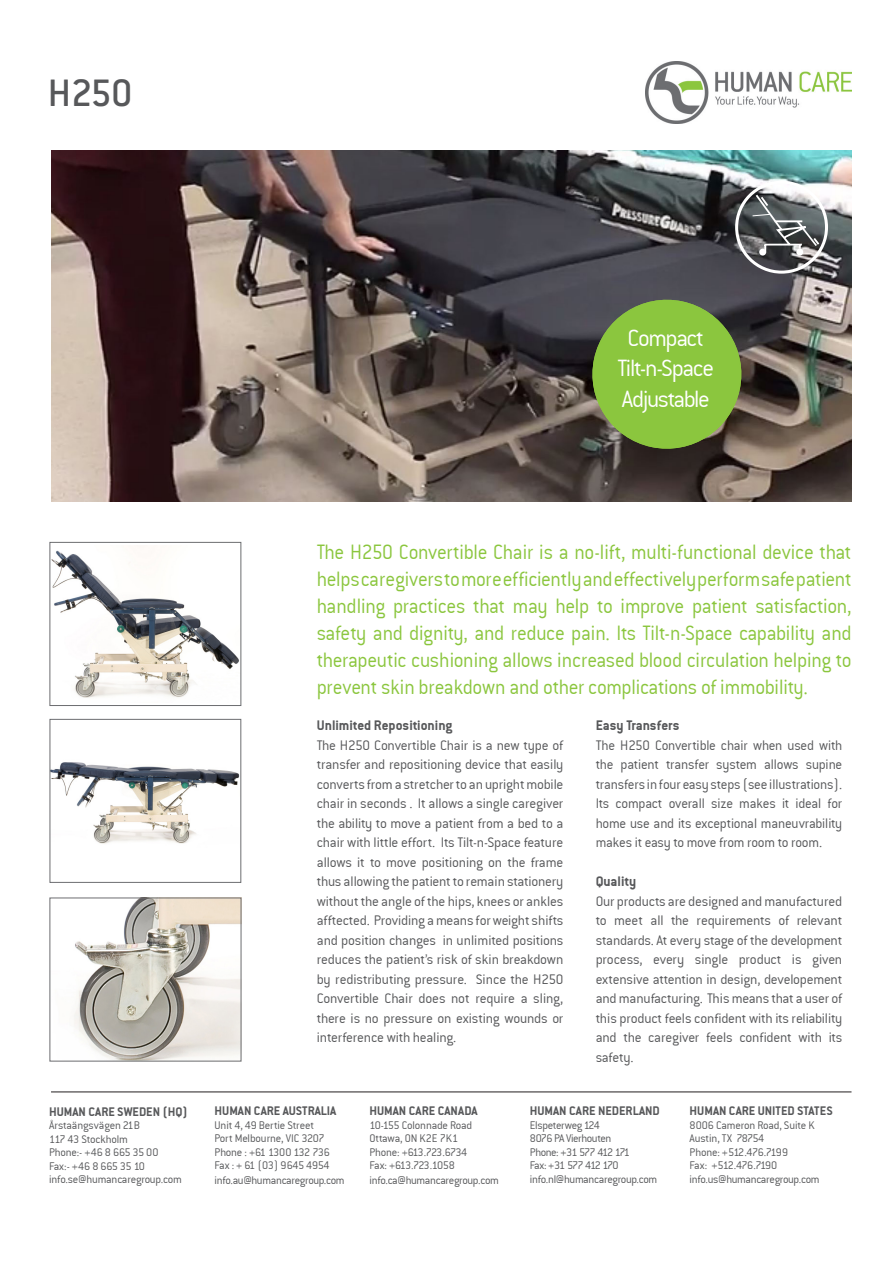
<style>
.page{position:relative;width:893px;height:1263px;background:#fff}
.page>*{position:absolute;margin:0;border:0;box-sizing:border-box;transform-origin:0 0}
.t1{font:42px "Conduit ITC Medium";color:#57585a}
.t2{font:25.5px/30.6px "Conduit ITCTT Light";letter-spacing:-.055em;color:#fff;text-align:center}
.t3{font:22.5px/27px "Conduit ITCTT Light";letter-spacing:-.015em;color:#8bc63e;text-align:justify;scale:.95 1}
.t4{font:15px/19.5px "Conduit ITCTT Light";letter-spacing:-.015em;color:#57585a;text-align:justify}
.t5{font:15px "Conduit ITCTT Bold";color:#57585a}
.t6{font:13.5px "Conduit ITCTT Bold";color:#57585a}
.t7{font:13.5px "Conduit OSITCTT Bold";color:#57585a}
.t8{font:12px/13.5px "Conduit ITCTT Light";letter-spacing:-.02em;color:#57585a}
</style>
<div class="page">
<img style="left:51px;top:151px;width:800px;height:351px">
<img style="left:646px;top:61px;width:205px;height:63px">
<div style="left:735px;top:181px;width:93px;height:93px;border:3px solid #fff;border-radius:50%"></div>
<div style="left:759px;top:249px;width:7px;height:7px;background:#fff;border-radius:50%"></div>
<div style="left:796px;top:249px;width:7px;height:7px;background:#fff;border-radius:50%"></div>
<svg style="left:751px;top:193px;width:70px;height:60px"></svg>
<hr style="left:51px;top:1092px;width:800px;height:1px;background:#231f20">
<img style="left:52px;top:546px;width:187px;height:152px">
<div style="left:50px;top:542px;width:191px;height:164px;border:1px solid #6c6d70"></div>
<img style="left:52px;top:762px;width:187px;height:82px">
<div style="left:50px;top:719px;width:191px;height:164px;border:1px solid #6c6d70"></div>
<img style="left:74px;top:900px;width:165px;height:159px">
<svg style="left:585px;top:292px;width:164px;height:163px"></svg>
<h1 class="t1" style="left:48px;top:67px;width:86px">H250</h1>
<h2 class="t2" style="left:618px;top:322px;width:98px">Compact<br>Tilt-n-Space<br>Adjustable</h2>
<p class="t7" style="left:49px;top:1103px;width:140px">HUMAN CARE SWEDEN (HQ)</p>
<p class="t8" style="left:49px;top:1118px;width:134px">Årstaängsvägen 21B<br>117 43 Stockholm<br>Phone:- +46 8 665 35 00<br>Fax:- +46 8 665 35 10 info.se@humancaregroup.com</p>
<p class="t3" style="left:317px;top:538px;width:564px">The H250 Convertible Chair is a no-lift, multi-functional device that helps caregivers to more efficiently and effectively perform safe patient handling practices that may help to improve patient satisfaction, safety and dignity, and reduce pain. Its Tilt-n-Space capability and therapeutic cushioning allows increased blood circulation helping to prevent skin breakdown and other complications of immobility.</p>
<p class="t5" style="left:317px;top:716px;width:137px">Unlimited Repositioning</p>
<p class="t4" style="left:317px;top:735px;width:248px">The H250 Convertible Chair is a new type of transfer and repositioning device that easily converts from a stretcher to an upright mobile chair in seconds . It allows a single caregiver the ability to move a patient from a bed to a chair with little effort. Its Tilt-n-Space feature allows it to move positioning on the frame thus allowing the patient to remain stationery without the angle of the hips, knees or ankles afftected. Providing a means for weight shifts and position changes in unlimited positions reduces the patient’s risk of skin breakdown by redistributing pressure. Since the H250<br>Convertible Chair does not require a sling, there is no pressure on existing wounds or interference with healing.</p>
<p class="t5" style="left:596px;top:716px;width:85px">Easy Transfers</p>
<p class="t4" style="left:596px;top:735px;width:248px">The H250 Convertible chair when used with the patient transfer system allows supine transfers in four easy steps (see illustrations).<br>Its compact overall size makes it ideal for home use and its exceptional maneuvrability makes it easy to move from room to room.</p>
<p class="t5" style="left:596px;top:872px;width:42px">Quality</p>
<p class="t4" style="left:596px;top:891px;width:248px">Our products are designed and manufactured to meet all the requirements of relevant standards. At every stage of the development process, every single product is given extensive attention in design, developement and manufacturing. This means that a user of this product feels confident with its reliability and the caregiver feels confident with its safety.</p>
<p class="t6" style="left:215px;top:1103px;width:123px">HUMAN CARE AUSTRALIA</p>
<p class="t8" style="left:215px;top:1118px;width:117px">Unit 4, 49 Bertie Street<br>Port Melbourne, VIC 3207<br>Phone : +61 1300 132 736<br>Fax : + 61 (03) 9645 4954</p>
<p class="t8" style="left:215px;top:1173px;width:132px">info.au@humancaregroup.com</p>
<p class="t6" style="left:369px;top:1103px;width:110px">HUMAN CARE CANADA</p>
<p class="t8" style="left:369px;top:1118px;width:104px">10-155 Colonnade Road<br>Ottawa, ON K2E 7K1<br>Phone: +613.723.6734<br>Fax: +613.723.1058</p>
<p class="t8" style="left:369px;top:1173px;width:131px">info.ca@humancaregroup.com</p>
<p class="t6" style="left:530px;top:1103px;width:132px">HUMAN CARE NEDERLAND</p>
<p class="t8" style="left:530px;top:1118px;width:129px">Elspeterweg 124<br>8076 PA Vierhouten<br>Phone: +31 577 412 171<br>Fax: +31 577 412 170 info.nl@humancaregroup.com</p>
<p class="t6" style="left:690px;top:1103px;width:145px">HUMAN CARE UNITED STATES</p>
<p class="t8" style="left:690px;top:1118px;width:131px">8006 Cameron Road, Suite K<br>Austin, TX 78754<br>Phone: +512.476.7199<br>Fax: +512.476.7190 info.us@humancaregroup.com</p>
</div>
